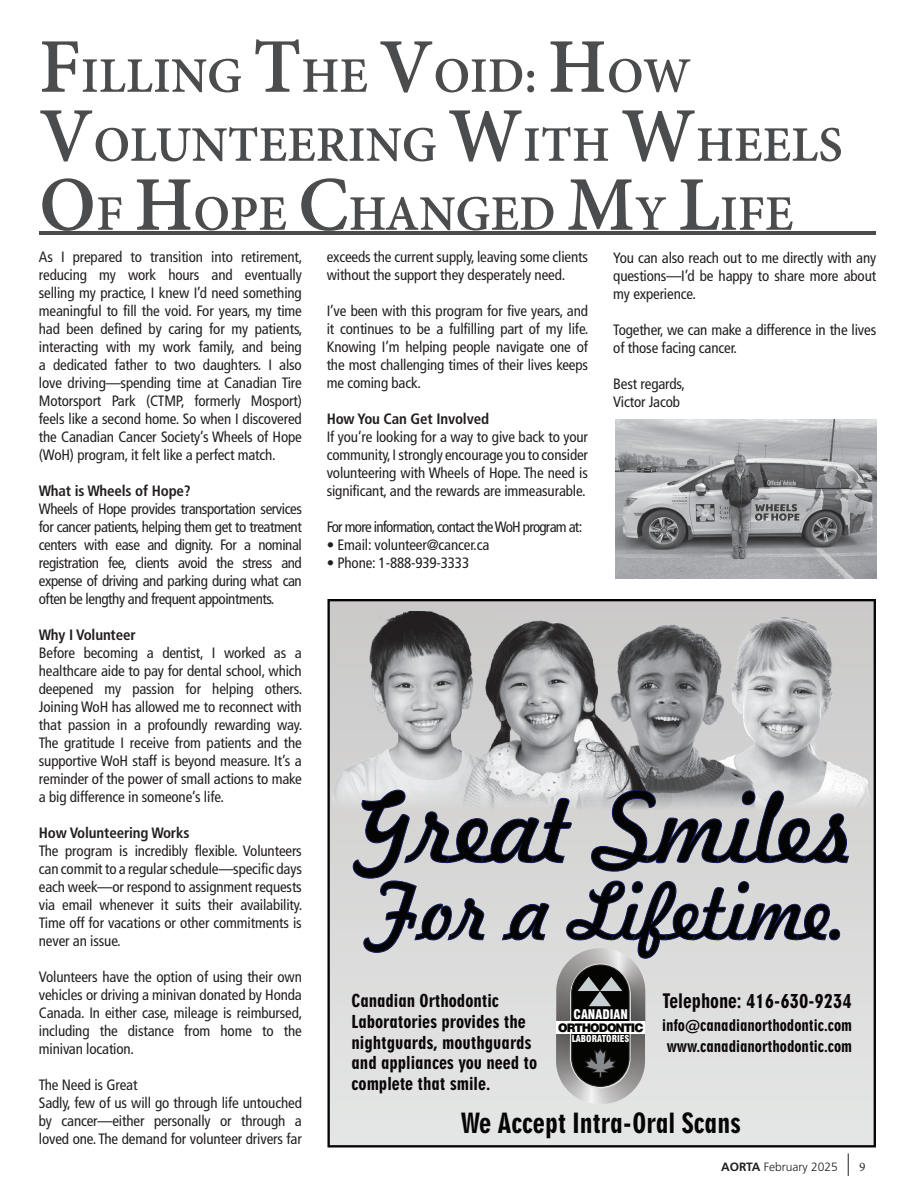
<style>
.page{position:relative;width:918px;height:1188px;background:#fff}
.page>*{position:absolute;margin:0;border:0;box-sizing:border-box;transform-origin:0 0}
.t1{font:94.35px "Freehand 521 BT Regular C";color:#040503}
.t2{font:76.65px "Freehand 521 BT Regular C";color:#040503}
.t3{font:700 54px/69px "Adobe Devanagari";color:#4b4c4d}
.t4{font:26.7px "Geometric 706 BT Black Condensed B";color:#040504}
.t5{font:19.2px "Geometric 706 BT Black Condensed B";color:#0a0506}
.t6{font:17.1px/20.7px "Geometric 706 BT Black Condensed B";color:#0a0506}
.t7{font:15.45px "Geometric 706 BT Black Condensed B";color:#0a0506}
.t8{font:condensed 15px/18px "Frutiger";letter-spacing:-.01em;color:#231f20;text-align:justify}
.t9{font:700 condensed 15px "Frutiger";letter-spacing:-.01em;color:#231f20}
.t10{font:condensed 15px "Frutiger";letter-spacing:-.05em;color:#231f20}
.t11{font:14.25px "Adobe Devanagari";color:#231f20}
.t12{font:900 condensed 12.9px "Swiss 721 BT";color:#fff}
.t13{font:300 12px "Frutiger";color:#231f20}
.t14{font:900 11.85px "Swiss 721 BT";letter-spacing:-.075em;color:#040503}
.t15{font:900 condensed 9.3px "Swiss 721 BT";color:#fff}
.s1{font-size:84px}
.s2{font-weight:700}
</style>
<div class="page">
<svg style="left:848px;top:1153px;width:1px;height:23px"></svg>
<hr style="left:39px;top:231px;width:837px;height:3px;background:#4b4c4d">
<img style="left:616px;top:420px;width:260px;height:158px">
<div style="left:329px;top:600px;width:546px;height:547px;background:#dbdcdb"></div>
<div style="left:556px;top:1021px;width:89px;height:12px;background:#fff"></div>
<svg style="left:556px;top:948px;width:89px;height:73px"></svg>
<svg style="left:556px;top:1033px;width:89px;height:71px"></svg>
<img style="left:665px;top:617px;width:208px;height:190px">
<img style="left:332px;top:611px;width:159px;height:185px">
<img style="left:664px;top:625px;width:93px;height:185px">
<img style="left:450px;top:619px;width:214px;height:191px">
<div style="left:327px;top:599px;width:549px;height:548px;border:2px solid #040504"></div>
<h3 class="t3" style="left:39px;top:47px;width:805px"><span class="s1">F</span>ILLING <span class="s1">T</span>HE <span class="s1">V</span>OID: <span class="s1">H</span>OW<br><span class="s1">V</span>OLUNTEERING <span class="s1">W</span>ITH <span class="s1">W</span>HEELS<br><span class="s1">O</span>F <span class="s1">H</span>OPE <span class="s1">C</span>HANGED <span class="s1">M</span>Y <span class="s1">L</span>IFE</h3>
<p class="t8" style="left:39px;top:248px;width:265px">As I prepared to transition into retirement, reducing my work hours and eventually selling my practice, I knew I’d need something meaningful to fill the void. For years, my time had been defined by caring for my patients, interacting with my work family, and being a dedicated father to two daughters. I also love driving—spending time at Canadian Tire Motorsport Park (CTMP, formerly Mosport) feels like a second home. So when I discovered the Canadian Cancer Society’s Wheels of Hope (WoH) program, it felt like a perfect match.</p>
<p class="t9" style="left:39px;top:482px;width:154px">What is Wheels of Hope?</p>
<p class="t8" style="left:39px;top:500px;width:265px">Wheels of Hope provides transportation services for cancer patients, helping them get to treatment centers with ease and dignity. For a nominal registration fee, clients avoid the stress and expense of driving and parking during what can often be lengthy and frequent appointments.</p>
<p class="t9" style="left:39px;top:626px;width:98px">Why I Volunteer</p>
<p class="t8" style="left:39px;top:644px;width:265px">Before becoming a dentist, I worked as a healthcare aide to pay for dental school, which deepened my passion for helping others.<br>Joining WoH has allowed me to reconnect with that passion in a profoundly rewarding way.<br>The gratitude I receive from patients and the supportive WoH staff is beyond measure. It’s a reminder of the power of small actions to make a big difference in someone’s life.</p>
<p class="t9" style="left:39px;top:824px;width:152px">How Volunteering Works</p>
<p class="t8" style="left:39px;top:842px;width:265px">The program is incredibly flexible. Volunteers can commit to a regular schedule—specific days each week—or respond to assignment requests via email whenever it suits their availability.<br>Time off for vacations or other commitments is never an issue.</p>
<p class="t8" style="left:39px;top:968px;width:265px">Volunteers have the option of using their own vehicles or driving a minivan donated by Honda Canada. In either case, mileage is reimbursed, including the distance from home to the minivan location.</p>
<p class="t8" style="left:39px;top:1076px;width:265px;text-align:left">The Need is Great<br>Sadly, few of us will go through life untouched by cancer—either personally or through a loved one. The demand for volunteer drivers far</p>
<p class="t8" style="left:327px;top:248px;width:263px">exceeds the current supply, leaving some clients without the support they desperately need.</p>
<p class="t8" style="left:327px;top:302px;width:263px">I’ve been with this program for five years, and it continues to be a fulfilling part of my life.<br>Knowing I’m helping people navigate one of the most challenging times of their lives keeps me coming back.</p>
<p class="t9" style="left:327px;top:410px;width:164px">How You Can Get Involved</p>
<p class="t8" style="left:327px;top:428px;width:263px">If you’re looking for a way to give back to your community, I strongly encourage you to consider volunteering with Wheels of Hope. The need is significant, and the rewards are immeasurable.</p>
<p class="t10" style="left:327px;top:518px;width:257px">For more information, contact the WoH program at:</p>
<p class="t8" style="left:327px;top:536px;width:164px">• Email: volunteer@cancer.ca</p>
<p class="t8" style="left:327px;top:554px;width:144px">• Phone: 1-888-939-3333</p>
<p class="t8" style="left:613px;top:249px;width:264px">You can also reach out to me directly with any questions—I’d be happy to share more about my experience.</p>
<p class="t8" style="left:613px;top:321px;width:264px">Together, we can make a difference in the lives of those facing cancer.</p>
<p class="t8" style="left:613px;top:375px;width:73px">Best regards,<br>Victor Jacob</p>
<h1 class="t1" style="left:354px;top:764px;width:503px">Great Smiles</h1>
<h2 class="t2" style="left:369px;top:860px;width:485px">For a Lifetime.</h2>
<p class="t5" style="left:663px;top:989px;width:191px">Telephone: 416-630-9234</p>
<p class="t7" style="left:662px;top:1016px;width:191px">info@canadianorthodontic.com</p>
<p class="t6" style="left:352px;top:991px;width:187px">Canadian Orthodontic<br>Laboratories provides the nightguards, mouthguards and appliances you need to complete that smile.</p>
<h3 class="t4" style="left:461px;top:1107px;width:282px">We Accept Intra-Oral Scans</h3>
<p class="t12" style="left:574px;top:1007px;width:56px">CANADIAN</p>
<p class="t15" style="left:572px;top:1033px;width:59px">LABORATORIES</p>
<p class="t14" style="left:558px;top:1020px;width:87px">ORTHODONTIC</p>
<p class="t7" style="left:667px;top:1036px;width:187px">www.canadianorthodontic.com</p>
<p class="t13" style="left:721px;top:1160px;width:118px"><span class="s2">AORTA</span> February 2025</p>
<p class="t11" style="left:859px;top:1157px;width:8px">9</p>
</div>
